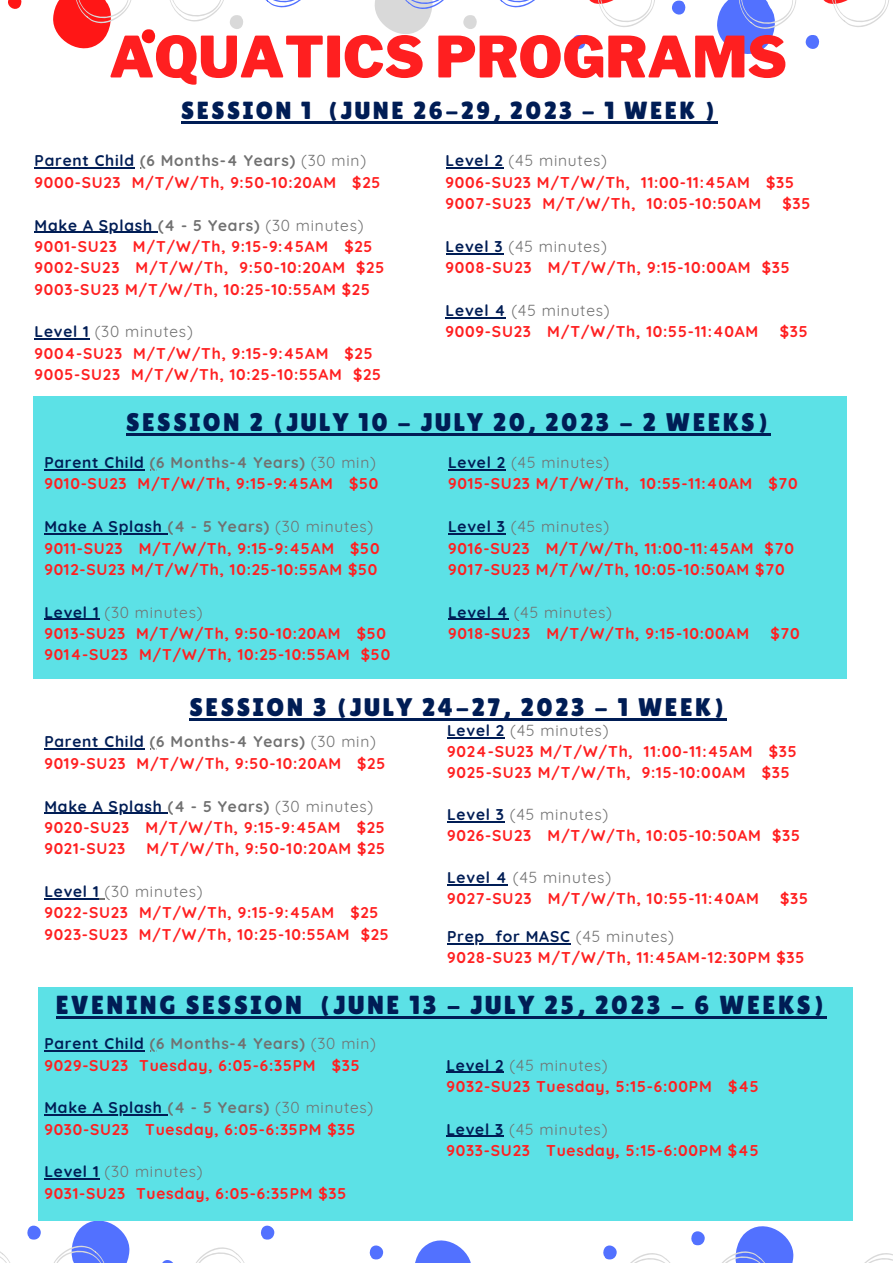
<style>
.page{position:relative;width:893px;height:1264px;background:#fff}
.page>*{position:absolute;margin:0;border:0;box-sizing:border-box;transform-origin:0 0}
.t1{font:900 56.4px "Libre Franklin";color:#ff1f20}
.t2{font:26.1px "Lilita One";letter-spacing:.1em;color:#001d55}
.t3{font:25.5px "Lilita One";letter-spacing:.1em;color:#001d55}
.t4{font:24.75px "Lilita One";letter-spacing:.1em;color:#001d55}
.t5{font:700 15.6px/21.3px "Quicksand";letter-spacing:.05em;color:#ff1f20}
.t6{font:700 15.45px/21.3px "Quicksand";letter-spacing:.05em;color:#ff1f20}
.s1{color:#001d55}
.s2{font-weight:400;color:#717171}
.s3{color:#717171}
</style>
<div class="page">
<svg style="left:8px;top:0;width:14px;height:9px"></svg>
<svg style="left:53px;top:0;width:78px;height:48px"></svg>
<svg style="left:141px;top:0;width:102px;height:44px"></svg>
<svg style="left:265px;top:0;width:36px;height:8px"></svg>
<svg style="left:463px;top:15px;width:14px;height:14px"></svg>
<svg style="left:374px;top:0;width:70px;height:34px"></svg>
<svg style="left:500px;top:0;width:35px;height:8px"></svg>
<svg style="left:572px;top:35px;width:14px;height:14px"></svg>
<svg style="left:589px;top:0;width:66px;height:27px"></svg>
<svg style="left:672px;top:0;width:14px;height:15px"></svg>
<svg style="left:805px;top:35px;width:14px;height:14px"></svg>
<svg style="left:717px;top:0;width:79px;height:54px"></svg>
<svg style="left:823px;top:0;width:66px;height:27px"></svg>
<svg style="left:866px;top:1253px;width:26px;height:9px"></svg>
<svg style="left:691px;top:1231px;width:14px;height:14px"></svg>
<svg style="left:723px;top:1226px;width:71px;height:36px"></svg>
<svg style="left:603px;top:1245px;width:67px;height:17px"></svg>
<svg style="left:415px;top:1240px;width:56px;height:22px"></svg>
<svg style="left:369px;top:1245px;width:14px;height:14px"></svg>
<svg style="left:261px;top:1225px;width:13px;height:14px"></svg>
<svg style="left:196px;top:1247px;width:48px;height:15px"></svg>
<svg style="left:163px;top:1260px;width:9px;height:2px"></svg>
<svg style="left:27px;top:1225px;width:14px;height:14px"></svg>
<svg style="left:49px;top:1220px;width:82px;height:42px"></svg>
<svg style="left:0;top:1251px;width:10px;height:11px"></svg>
<div style="left:33px;top:396px;width:813px;height:283px;background:#5ce1e6"></div>
<hr style="left:35px;top:167px;width:100px;height:2px;background:#001d55">
<hr style="left:35px;top:232px;width:123px;height:1px;background:#001d55">
<hr style="left:35px;top:338px;width:55px;height:1px;background:#001d55">
<hr style="left:181px;top:121px;width:132px;height:3px;background:#001d55">
<hr style="left:313px;top:121px;width:15px;height:3px;background:#001d55">
<hr style="left:328px;top:121px;width:389px;height:3px;background:#001d55">
<hr style="left:445px;top:167px;width:58px;height:2px;background:#001d55">
<hr style="left:445px;top:253px;width:58px;height:1px;background:#001d55">
<hr style="left:445px;top:317px;width:61px;height:1px;background:#001d55">
<div style="left:39px;top:986px;width:813px;height:234px;background:#5ce1e6"></div>
<hr style="left:56px;top:1016px;width:248px;height:2px;background:#001d55">
<svg style="left:304px;top:1016px;width:15px;height:2px"></svg>
<hr style="left:319px;top:1016px;width:507px;height:2px;background:#001d55">
<hr style="left:126px;top:433px;width:644px;height:3px;background:#001d55">
<hr style="left:44px;top:469px;width:101px;height:1px;background:#001d55">
<hr style="left:44px;top:533px;width:124px;height:1px;background:#001d55">
<hr style="left:44px;top:618px;width:55px;height:2px;background:#001d55">
<hr style="left:448px;top:469px;width:58px;height:1px;background:#001d55">
<hr style="left:448px;top:533px;width:57px;height:1px;background:#001d55">
<hr style="left:448px;top:618px;width:60px;height:2px;background:#001d55">
<hr style="left:189px;top:718px;width:537px;height:2px;background:#001d55">
<hr style="left:44px;top:748px;width:101px;height:1px;background:#001d55">
<hr style="left:44px;top:812px;width:124px;height:1px;background:#001d55">
<hr style="left:44px;top:898px;width:55px;height:1px;background:#001d55">
<hr style="left:447px;top:737px;width:58px;height:1px;background:#001d55">
<hr style="left:447px;top:821px;width:58px;height:1px;background:#001d55">
<hr style="left:447px;top:884px;width:60px;height:1px;background:#001d55">
<hr style="left:447px;top:943px;width:38px;height:1px;background:#001d55">
<hr style="left:495px;top:943px;width:75px;height:1px;background:#001d55">
<hr style="left:44px;top:1050px;width:101px;height:1px;background:#001d55">
<hr style="left:44px;top:1114px;width:124px;height:1px;background:#001d55">
<hr style="left:44px;top:1178px;width:55px;height:1px;background:#001d55">
<hr style="left:446px;top:1071px;width:58px;height:1px;background:#001d55">
<hr style="left:446px;top:1135px;width:58px;height:1px;background:#001d55">
<h1 class="t1" style="left:109px;top:23px;width:679px">AQUATICS PROGRAMS</h1>
<h3 class="t4" style="left:181px;top:96px;width:535px">SESSION 1 (JUNE 26-29, 2023 - 1 WEEK )</h3>
<p class="t5" style="left:445px;top:150px;width:350px"><span class="s1">Level 2</span> <span class="s2">(45 minutes)<br></span>9006-SU23 M/T/W/Th, 11:00-11:45AM $35<br>9007-SU23 M/T/W/Th, 10:05-10:50AM</p>
<p class="t6" style="left:35px;top:150px;width:347px"><span class="s1">Parent Child</span> <span class="s3">(6 Months-4 Years)</span> <span class="s2">(30 min)<br></span>9000-SU23 M/T/W/Th, 9:50-10:20AM $25</p>
<p class="t6" style="left:35px;top:214px;width:351px"><span class="s1">Make A Splash</span> <span class="s3">(4 - 5 Years)</span> <span class="s2">(30 minutes)<br></span>9001-SU23 M/T/W/Th, 9:15-9:45AM $25<br>9002-SU23 M/T/W/Th, 9:50-10:20AM $25<br>9003-SU23 M/T/W/Th, 10:25-10:55AM $25</p>
<p class="t6" style="left:35px;top:321px;width:348px"><span class="s1">Level 1</span> <span class="s2">(30 minutes)<br></span>9004-SU23 M/T/W/Th, 9:15-9:45AM $25<br>9005-SU23 M/T/W/Th, 10:25-10:55AM $25</p>
<p class="t5" style="left:782px;top:193px;width:30px">$35</p>
<p class="t5" style="left:445px;top:235px;width:345px"><span class="s1">Level 3</span> <span class="s2">(45 minutes)<br></span>9008-SU23 M/T/W/Th, 9:15-10:00AM $35</p>
<p class="t5" style="left:445px;top:299px;width:314px"><span class="s1">Level 4</span> <span class="s2">(45 minutes)<br></span>9009-SU23 M/T/W/Th, 10:55-11:40AM</p>
<p class="t5" style="left:779px;top:321px;width:30px">$35</p>
<h3 class="t3" style="left:126px;top:408px;width:643px">SESSION 2 (JULY 10 - JULY 20, 2023 - 2 WEEKS)</h3>
<p class="t6" style="left:44px;top:451px;width:335px"><span class="s1">Parent Child</span> <span class="s3">(6 Months-4 Years)</span> <span class="s2">(30 min)<br></span>9010-SU23 M/T/W/Th, 9:15-9:45AM $50</p>
<p class="t6" style="left:44px;top:515px;width:336px"><span class="s1">Make A Splash</span> <span class="s3">(4 - 5 Years)</span> <span class="s2">(30 minutes)<br></span>9011-SU23 M/T/W/Th, 9:15-9:45AM $50<br>9012-SU23 M/T/W/Th, 10:25-10:55AM $50</p>
<p class="t6" style="left:44px;top:601px;width:347px"><span class="s1">Level 1</span> <span class="s2">(30 minutes)<br></span>9013-SU23 M/T/W/Th, 9:50-10:20AM $50<br>9014-SU23 M/T/W/Th, 10:25-10:55AM $50</p>
<p class="t5" style="left:448px;top:451px;width:351px"><span class="s1">Level 2</span> <span class="s2">(45 minutes)<br></span>9015-SU23 M/T/W/Th, 10:55-11:40AM $70</p>
<p class="t5" style="left:448px;top:515px;width:347px"><span class="s1">Level 3</span> <span class="s2">(45 minutes)<br></span>9016-SU23 M/T/W/Th, 11:00-11:45AM $70<br>9017-SU23 M/T/W/Th, 10:05-10:50AM $70</p>
<p class="t5" style="left:448px;top:601px;width:302px"><span class="s1">Level 4</span> <span class="s2">(45 minutes)<br></span>9018-SU23 M/T/W/Th, 9:15-10:00AM</p>
<p class="t5" style="left:770px;top:622px;width:31px">$70</p>
<h3 class="t3" style="left:189px;top:692px;width:536px">SESSION 3 (JULY 24-27, 2023 - 1 WEEK)</h3>
<p class="t6" style="left:44px;top:731px;width:342px"><span class="s1">Parent Child</span> <span class="s3">(6 Months-4 Years)</span> <span class="s2">(30 min)<br></span>9019-SU23 M/T/W/Th, 9:50-10:20AM $25</p>
<p class="t6" style="left:44px;top:795px;width:342px"><span class="s1">Make A Splash</span> <span class="s3">(4 - 5 Years)</span> <span class="s2">(30 minutes)<br></span>9020-SU23 M/T/W/Th, 9:15-9:45AM $25<br>9021-SU23</p>
<p class="t5" style="left:447px;top:720px;width:351px"><span class="s1">Level 2</span> <span class="s2">(45 minutes)<br></span>9024-SU23 M/T/W/Th, 11:00-11:45AM $35<br>9025-SU23 M/T/W/Th, 9:15-10:00AM $35</p>
<p class="t5" style="left:447px;top:803px;width:354px"><span class="s1">Level 3</span> <span class="s2">(45 minutes)<br></span>9026-SU23 M/T/W/Th, 10:05-10:50AM $35</p>
<p class="t5" style="left:447px;top:866px;width:313px"><span class="s1">Level 4</span> <span class="s2">(45 minutes)<br></span>9027-SU23 M/T/W/Th, 10:55-11:40AM</p>
<p class="t6" style="left:147px;top:837px;width:240px">M/T/W/Th, 9:50-10:20AM $25</p>
<p class="t6" style="left:44px;top:880px;width:346px"><span class="s1">Level 1</span> <span class="s2">(30 minutes)<br></span>9022-SU23 M/T/W/Th, 9:15-9:45AM $25<br>9023-SU23 M/T/W/Th, 10:25-10:55AM $25</p>
<p class="t5" style="left:780px;top:887px;width:30px">$35</p>
<p class="t5" style="left:447px;top:925px;width:359px"><span class="s1">Prep for MASC</span> <span class="s2">(45 minutes)<br></span>9028-SU23 M/T/W/Th, 11:45AM-12:30PM $35</p>
<h2 class="t2" style="left:56px;top:990px;width:769px">EVENING SESSION (JUNE 13 - JULY 25, 2023 - 6 WEEKS)</h2>
<p class="t6" style="left:44px;top:1032px;width:333px"><span class="s1">Parent Child</span> <span class="s3">(6 Months-4 Years)</span> <span class="s2">(30 min)<br></span>9029-SU23 Tuesday, 6:05-6:35PM $35</p>
<p class="t6" style="left:44px;top:1096px;width:330px"><span class="s1">Make A Splash</span> <span class="s3">(4 - 5 Years)</span> <span class="s2">(30 minutes)<br></span>9030-SU23 Tuesday, 6:05-6:35PM $35</p>
<p class="t6" style="left:44px;top:1160px;width:303px"><span class="s1">Level 1</span> <span class="s2">(30 minutes)<br></span>9031-SU23 Tuesday, 6:05-6:35PM $35</p>
<p class="t5" style="left:446px;top:1054px;width:314px"><span class="s1">Level 2</span> <span class="s2">(45 minutes)<br></span>9032-SU23 Tuesday, 5:15-6:00PM $45</p>
<p class="t5" style="left:446px;top:1118px;width:314px"><span class="s1">Level 3</span> <span class="s2">(45 minutes)<br></span>9033-SU23 Tuesday, 5:15-6:00PM $45</p>
</div>
